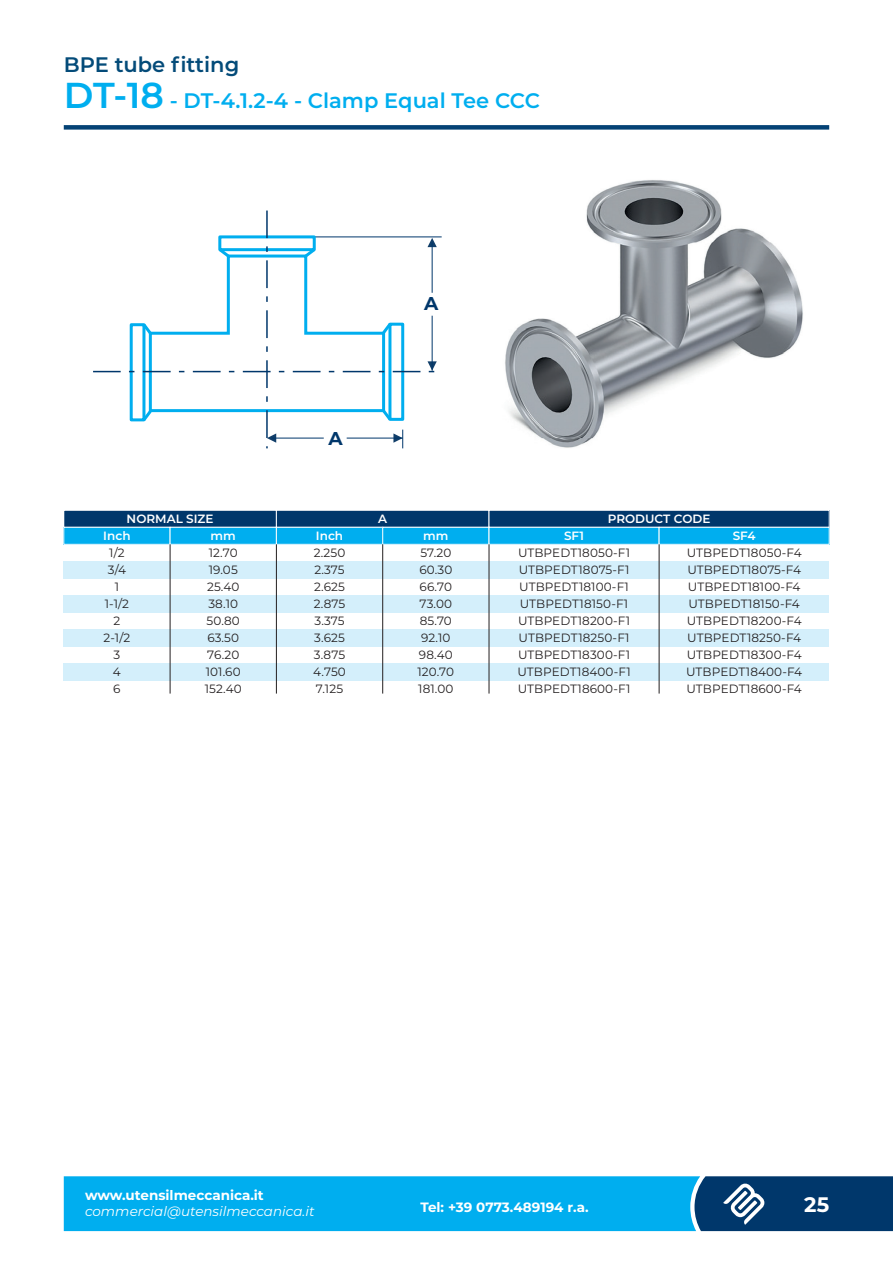
<style>
.page{position:relative;width:893px;height:1263px;background:#fff}
.page>*{position:absolute;margin:0;border:0;box-sizing:border-box;transform-origin:0 0}
.t1{font:600 21px/36.3px "Montserrat";color:#00aeef}
.t2{font:700 21px "Montserrat";color:#fff}
.t3{font:700 18.6px "Montserrat";color:#00376b}
.t4{font:700 13.5px "Montserrat";color:#fff}
.t5{font:italic 13.5px "Montserrat";color:#fff}
.t6{font:12px/17px "Montserrat";letter-spacing:.01em;color:#231f20;text-align:center}
.t7{font:600 12px "Montserrat";color:#fff}
.s1{color:#044b79}
.s2{font-size:36px}
</style>
<div class="page">
<img style="left:505px;top:180px;width:325px;height:356px">
<div style="left:64px;top:125px;width:765px;height:5px;background:#044275"></div>
<div style="left:64px;top:510px;width:212px;height:17px;background:#00376b"></div>
<div style="left:63px;top:510px;width:214px;height:18px;border:1px solid #fff"></div>
<div style="left:276px;top:510px;width:213px;height:17px;background:#00376b"></div>
<div style="left:276px;top:510px;width:213px;height:18px;border:1px solid #fff"></div>
<div style="left:489px;top:510px;width:340px;height:17px;background:#00376b"></div>
<div style="left:489px;top:510px;width:340px;height:18px;border:1px solid #fff"></div>
<div style="left:64px;top:527px;width:106px;height:17px;background:#00aeef"></div>
<div style="left:64px;top:527px;width:106px;height:18px;border:1px solid #fff"></div>
<div style="left:64px;top:561px;width:765px;height:17px;background:#d4effb"></div>
<div style="left:64px;top:595px;width:765px;height:17px;background:#d4effb"></div>
<div style="left:64px;top:629px;width:765px;height:17px;background:#d4effb"></div>
<div style="left:64px;top:663px;width:765px;height:17px;background:#d4effb"></div>
<div style="left:170px;top:527px;width:106px;height:17px;background:#00aeef"></div>
<div style="left:170px;top:527px;width:107px;height:18px;border:1px solid #fff"></div>
<div style="left:276px;top:527px;width:107px;height:17px;background:#00aeef"></div>
<div style="left:276px;top:527px;width:107px;height:18px;border:1px solid #fff"></div>
<div style="left:383px;top:527px;width:106px;height:17px;background:#00aeef"></div>
<div style="left:382px;top:527px;width:107px;height:18px;border:1px solid #fff"></div>
<div style="left:489px;top:527px;width:170px;height:17px;background:#00aeef"></div>
<div style="left:489px;top:527px;width:170px;height:18px;border:1px solid #fff"></div>
<div style="left:659px;top:527px;width:170px;height:17px;background:#00aeef"></div>
<div style="left:659px;top:527px;width:170px;height:18px;border:1px solid #fff"></div>
<hr style="left:170px;top:544px;width:1px;height:149px;background:#231f20">
<hr style="left:276px;top:544px;width:1px;height:149px;background:#231f20">
<hr style="left:382px;top:544px;width:1px;height:149px;background:#231f20">
<hr style="left:489px;top:544px;width:1px;height:149px;background:#231f20">
<hr style="left:659px;top:544px;width:1px;height:149px;background:#231f20">
<svg style="left:93px;top:211px;width:349px;height:237px"></svg>
<svg style="left:64px;top:1176px;width:829px;height:55px;background:#0695d2"></svg>
<h1 class="t1" style="left:64px;top:45px;width:478px"><span class="s1">BPE tube fitting<br></span><span class="s2">DT-18</span> - DT-4.1.2-4 - Clamp Equal Tee CCC</h1>
<h2 class="t3" style="left:328px;top:424px;width:16px">A</h2>
<h2 class="t3" style="left:424px;top:290px;width:16px">A</h2>
<p class="t7" style="left:127px;top:511px;width:88px">NORMAL SIZE</p>
<p class="t7" style="left:378px;top:511px;width:10px">A</p>
<p class="t7" style="left:608px;top:511px;width:104px">PRODUCT CODE</p>
<p class="t7" style="left:103px;top:528px;width:29px">Inch</p>
<p class="t7" style="left:211px;top:528px;width:27px">mm</p>
<p class="t7" style="left:316px;top:528px;width:29px">Inch</p>
<p class="t7" style="left:423px;top:528px;width:27px">mm</p>
<p class="t7" style="left:564px;top:528px;width:21px">SF1</p>
<p class="t7" style="left:733px;top:528px;width:24px">SF4</p>
<p class="t6" style="left:517px;top:544px;width:115px;text-align:left">UTBPEDT18050-F1<br>UTBPEDT18075-F1<br>UTBPEDT18100-F1<br>UTBPEDT18150-F1<br>UTBPEDT18200-F1<br>UTBPEDT18250-F1<br>UTBPEDT18300-F1<br>UTBPEDT18400-F1<br>UTBPEDT18600-F1</p>
<p class="t6" style="left:686px;top:544px;width:118px;text-align:left">UTBPEDT18050-F4<br>UTBPEDT18075-F4<br>UTBPEDT18100-F4<br>UTBPEDT18150-F4<br>UTBPEDT18200-F4<br>UTBPEDT18250-F4<br>UTBPEDT18300-F4<br>UTBPEDT18400-F4<br>UTBPEDT18600-F4</p>
<p class="t6" style="left:104px;top:544px;width:28px">1/2<br>3/4<br>1<br>1-1/2<br>2<br>2-1/2<br>3<br>4<br>6</p>
<p class="t6" style="left:205px;top:544px;width:38px">12.70<br>19.05<br>25.40<br>38.10<br>50.80<br>63.50<br>76.20<br>101.60<br>152.40</p>
<p class="t6" style="left:313px;top:544px;width:34px;text-align:justify">2.250<br>2.375<br>2.625<br>2.875<br>3.375<br>3.625<br>3.875<br>4.750<br>7.125</p>
<p class="t6" style="left:417px;top:544px;width:38px">57.20<br>60.30<br>66.70<br>73.00<br>85.70<br>92.10<br>98.40<br>120.70<br>181.00</p>
<p class="t4" style="left:85px;top:1185px;width:180px">www.utensilmeccanica.it</p>
<p class="t5" style="left:85px;top:1202px;width:231px">commercial@utensilmeccanica.it</p>
<p class="t4" style="left:420px;top:1197px;width:170px">Tel: +39 0773.489194 r.a.</p>
<h1 class="t2" style="left:804px;top:1189px;width:26px">25</h1>
</div>
